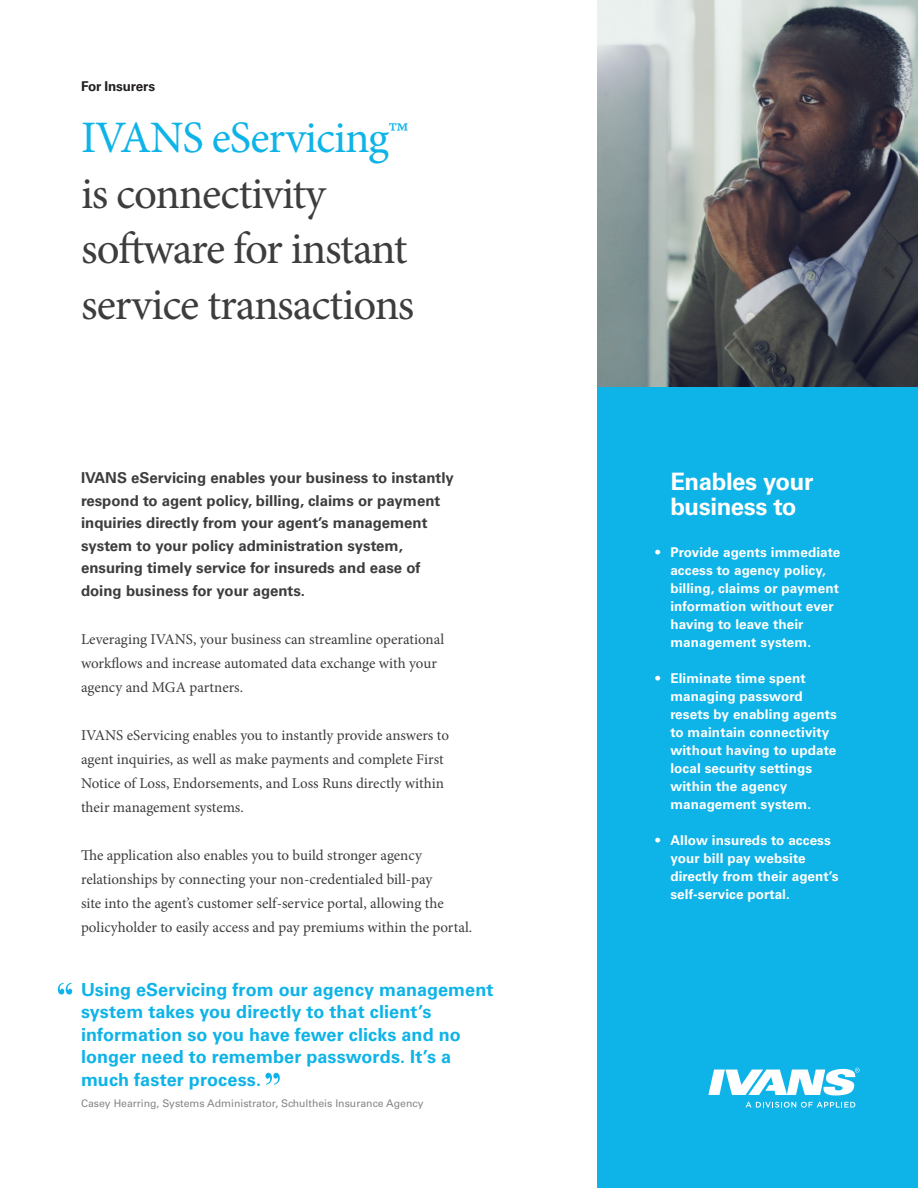
<style>
.page{position:relative;width:918px;height:1188px;background:#fff}
.page>*{position:absolute;margin:0;border:0;box-sizing:border-box;transform-origin:0 0}
.t1{font:45px/55.5px "Minion Pro";letter-spacing:-.025em;color:#3d3d3f}
.PB_Points{font:700 24px/25.5px "Univers LT Std";letter-spacing:-.015em;color:#fff}
.t2{font:700 18px/22.5px "Univers LT Std";letter-spacing:.005em;color:#0eb3e7}
.PB_Body_Copy{font:15px/24px "Minion Pro";color:#3d3d3f}
.t3{font:700 15px/22.5px "Univers LT Std";color:#3d3d3f}
.PB_Points-2{font:700 13.5px/18px "Univers LT Std";letter-spacing:.01em;color:#fff}
.t4{font:700 13.5px "Univers LT Std";letter-spacing:-.01em;color:#231f20}
.t5{font:10.5px "Univers LT Std";color:#898587}
.s1{color:#0eb3e7}
</style>
<div class="page">
<div style="left:597px;top:387px;width:321px;height:801px;background:#0eb3e7"></div>
<svg style="left:58px;top:983px;width:14px;height:12px"></svg>
<svg style="left:266px;top:1073px;width:14px;height:12px"></svg>
<img style="left:597px;top:0;width:321px;height:387px">
<svg style="left:746px;top:1102px;width:109px;height:6px"></svg>
<svg style="left:708px;top:1068px;width:152px;height:28px"></svg>
<p class="t4" style="left:81px;top:78px;width:76px">For Insurers</p>
<p class="t1" style="left:81px;top:110px;width:335px"><span class="s1">IVANS eServicing™ </span>is connectivity software for instant service transactions</p>
<p class="t3" style="left:81px;top:467px;width:375px">IVANS eServicing enables your business to instantly respond to agent policy, billing, claims or payment inquiries directly from your agent’s management system to your policy administration system, ensuring timely service for insureds and ease of doing business for your agents.</p>
<p class="PB_Body_Copy" style="left:81px;top:627px;width:365px">Leveraging IVANS, your business can streamline operational workflows and increase automated data exchange with your agency and MGA partners.</p>
<p class="PB_Body_Copy" style="left:81px;top:723px;width:370px">IVANS eServicing enables you to instantly provide answers to agent inquiries, as well as make payments and complete First Notice of Loss, Endorsements, and Loss Runs directly within their management systems.</p>
<p class="PB_Body_Copy" style="left:81px;top:843px;width:393px">The application also enables you to build stronger agency relationships by connecting your non-credentialed bill-pay<br>site into the agent’s customer self-service portal, allowing the policyholder to easily access and pay premiums within the portal.</p>
<p class="t2" style="left:81px;top:978px;width:414px">Using eServicing from our agency management system takes you directly to that client’s information so you have fewer clicks and no longer need to remember passwords. It’s a much faster process.</p>
<p class="t5" style="left:81px;top:1097px;width:344px">Casey Hearring, Systems Administrator, Schultheis Insurance Agency</p>
<p class="PB_Points" style="left:670px;top:469px;width:145px">Enables your business to</p>
<p class="PB_Points-2" style="left:670px;top:544px;width:172px;text-indent:-15px">• Provide agents immediate access to agency policy, billing, claims or payment information without ever having to leave their management system.</p>
<p class="PB_Points-2" style="left:670px;top:670px;width:168px;text-indent:-15px">• Eliminate time spent managing password resets by enabling agents to maintain connectivity without having to update local security settings within the agency management system.</p>
<p class="PB_Points-2" style="left:670px;top:832px;width:170px;text-indent:-15px">• Allow insureds to access your bill pay website directly from their agent’s self-service portal.</p>
</div>
